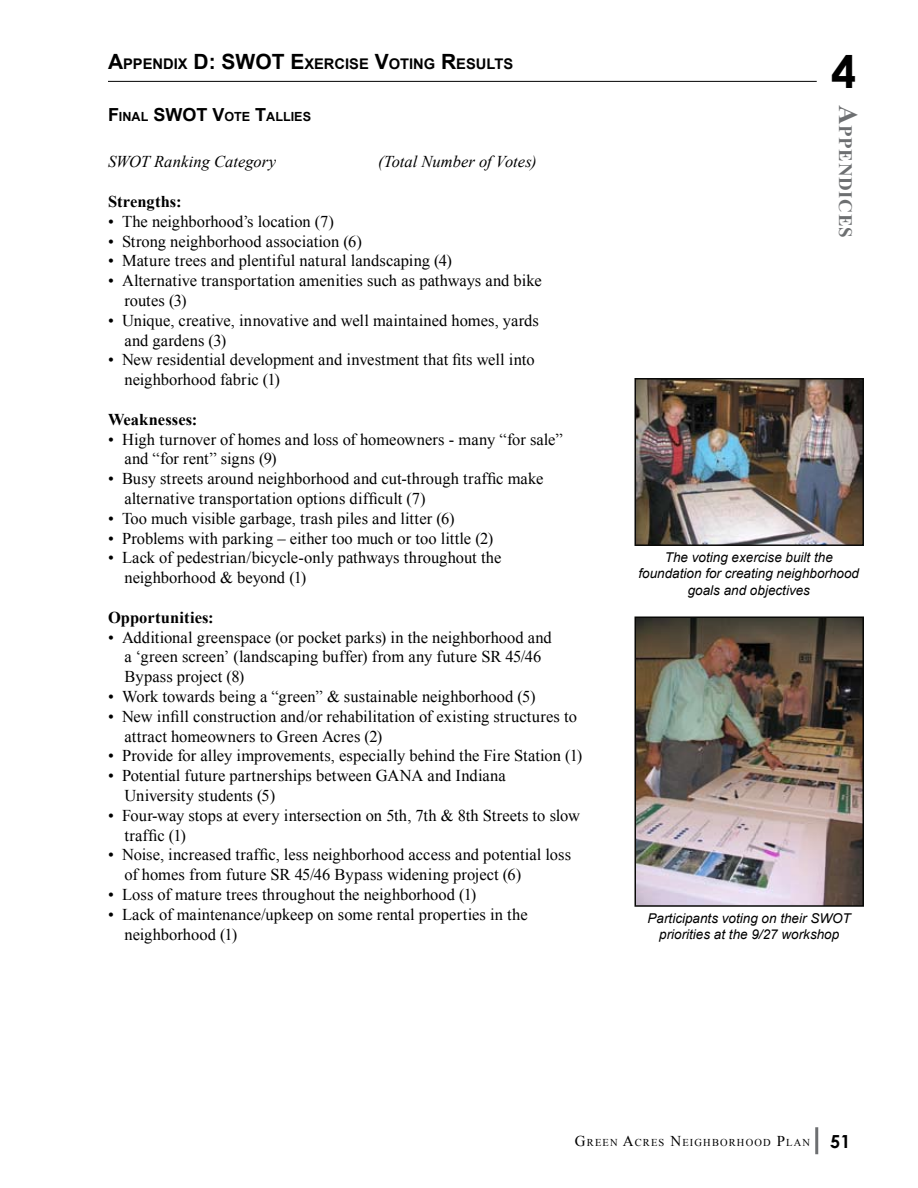
<style>
.page{position:relative;width:918px;height:1188px;background:#fff}
.page>*{position:absolute;margin:0;border:0;box-sizing:border-box;transform-origin:0 0}
.t1{font:700 45px "Century Gothic";color:#000}
.t2{font:700 21px "Arial";color:#000}
.t3{font:700 18.9px "Times New Roman";letter-spacing:.035em;color:#6d6f71}
.t4{font:700 18px "Arial";color:#000}
.t5{font:16.5px/19.8px "Times New Roman";color:#000}
.t6{font:italic 16.5px "Times New Roman";color:#000}
.t7{font:700 16.5px "Times New Roman";letter-spacing:.005em;color:#000}
.t8{font:700 14.7px "Arial";color:#000}
.t9{font:italic 13.5px/16.2px "Arial";color:#000;text-align:center}
.t10{font:700 12.6px "Arial";color:#000}
.t11{font:10.5px "Times New Roman";letter-spacing:.105em;color:#000}
.s1{font-size:14.7px}
.s2{font-size:21px}
.s3{font-size:12.6px}
.s4{font-size:18px}
.s5{font-size:27px}
.s6{font-size:15px}
.s7{font-family:"Century Gothic";font-weight:700;font-size:18px}
</style>
<div class="page">
<hr style="left:815px;top:1127px;width:3px;height:27px;background:#6d6f71">
<hr style="left:108px;top:81px;width:709px;height:1px;background:#000">
<img style="left:637px;top:381px;width:224px;height:162px">
<div style="left:634px;top:378px;width:230px;height:168px;border:2px solid #0a0a09"></div>
<img style="left:637px;top:619px;width:224px;height:285px">
<div style="left:634px;top:616px;width:230px;height:291px;border:2px solid #080806"></div>
<p class="t2" style="left:108px;top:48px;width:130px">A<span class="s1">PPENDIX</span> D: SWOT</p>
<p class="t8" style="left:290px;top:54px;width:224px"><span class="s2">E</span>XERCISE <span class="s2">V</span>OTING <span class="s2">R</span>ESULTS</p>
<p class="t4" style="left:108px;top:103px;width:60px">F<span class="s3">INAL</span> SWOT</p>
<p class="t10" style="left:212px;top:108px;width:100px"><span class="s4">V</span>OTE <span class="s4">T</span>ALLIES</p>
<p class="t6" style="left:108px;top:151px;width:170px">SWOT Ranking Category</p>
<p class="t6" style="left:378px;top:151px;width:160px">(Total Number of Votes)</p>
<p class="t7" style="left:108px;top:190px;width:75px">Strengths:</p>
<p class="t5" style="left:108px;top:211px;width:227px">• The neighborhood’s location (7)</p>
<p class="t5" style="left:108px;top:231px;width:255px">• Strong neighborhood association (6)</p>
<p class="t5" style="left:108px;top:251px;width:345px">• Mature trees and plentiful natural landscaping (4)</p>
<p class="t5" style="left:124px;top:271px;width:419px;text-indent:-16px">• Alternative transportation amenities such as pathways and bike routes (3)</p>
<p class="t5" style="left:124px;top:310px;width:416px;text-indent:-16px">• Unique, creative, innovative and well maintained homes, yards and gardens (3)</p>
<p class="t5" style="left:124px;top:350px;width:412px;text-indent:-16px">• New residential development and investment that fits well into neighborhood fabric (1)</p>
<p class="t7" style="left:108px;top:408px;width:91px">Weaknesses:</p>
<p class="t5" style="left:124px;top:429px;width:440px;text-indent:-16px">• High turnover of homes and loss of homeowners - many “for sale” and “for rent” signs (9)</p>
<p class="t5" style="left:124px;top:469px;width:421px;text-indent:-16px">• Busy streets around neighborhood and cut-through traffic make alternative transportation options difficult (7)</p>
<p class="t5" style="left:108px;top:508px;width:348px">• Too much visible garbage, trash piles and litter (6)</p>
<p class="t5" style="left:108px;top:528px;width:387px">• Problems with parking – either too much or too little (2)</p>
<p class="t5" style="left:124px;top:548px;width:378px;text-indent:-16px">• Lack of pedestrian/bicycle-only pathways throughout the neighborhood &amp; beyond (1)</p>
<p class="t7" style="left:108px;top:606px;width:107px">Opportunities:</p>
<p class="t5" style="left:124px;top:627px;width:429px;text-indent:-16px">• Additional greenspace (or pocket parks) in the neighborhood and a ‘green screen’ (landscaping buffer) from any future SR 45/46<br>Bypass project (8)</p>
<p class="t5" style="left:108px;top:686px;width:429px">• Work towards being a “green” &amp; sustainable neighborhood (5)</p>
<p class="t5" style="left:124px;top:706px;width:454px;text-indent:-16px">• New infill construction and/or rehabilitation of existing structures to attract homeowners to Green Acres (2)</p>
<p class="t5" style="left:108px;top:746px;width:476px">• Provide for alley improvements, especially behind the Fire Station (1)</p>
<p class="t5" style="left:124px;top:766px;width:383px;text-indent:-16px">• Potential future partnerships between GANA and Indiana<br>University students (5)</p>
<p class="t5" style="left:124px;top:805px;width:457px;text-indent:-16px">• Four-way stops at every intersection on 5th, 7th &amp; 8th Streets to slow traffic (1)</p>
<p class="t5" style="left:124px;top:845px;width:448px;text-indent:-16px">• Noise, increased traffic, less neighborhood access and potential loss of homes from future SR 45/46 Bypass widening project (6)</p>
<p class="t5" style="left:108px;top:884px;width:370px">• Loss of mature trees throughout the neighborhood (1)</p>
<p class="t5" style="left:124px;top:904px;width:405px;text-indent:-16px">• Lack of maintenance/upkeep on some rental properties in the neighborhood (1)</p>
<h1 class="t1" style="left:831px;top:37px;width:24px">4</h1>
<p class="t3" style="left:858px;top:105px;width:134px;rotate:90deg"><span class="s5">A</span>ppendices</p>
<p class="t9" style="left:639px;top:550px;width:222px">The voting exercise built the foundation for creating neighborhood goals and objectives</p>
<p class="t9" style="left:648px;top:910px;width:205px">Participants voting on their SWOT priorities at the 9/27 workshop</p>
<p class="t11" style="left:575px;top:1135px;width:277px"><span class="s6">G</span>reen <span class="s6">A</span>cres <span class="s6">N</span>eighborhood <span class="s6">P</span>lan <span class="s7">51</span></p>
</div>
